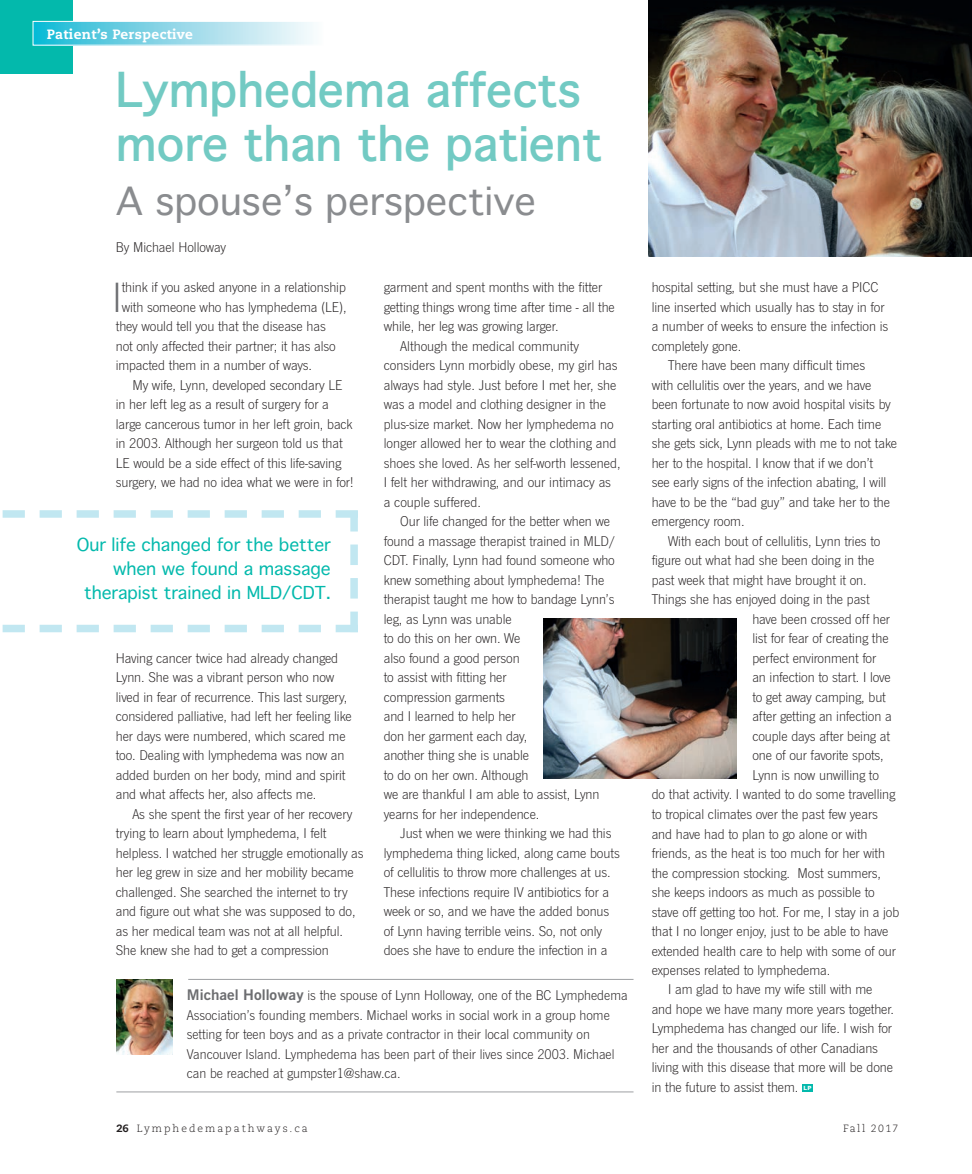
<style>
.page{position:relative;width:972px;height:1174px;background:#fff}
.page>*{position:absolute;margin:0;border:0;box-sizing:border-box;transform-origin:0 0}
.Article_Subheadings{font:700 46.5px/54px "Thonburi";letter-spacing:-.01em;color:#72cac3}
.Body_Copy_Drop_Cap{font:300 43.95px "News Gothic T";color:#6c6d70;scale:1.04 1}
.Article_Subheadings-2{font:37.5px "Thonburi";color:#8a8c8f}
.Green_Callouts{font:17.25px/24px "Thonburi";letter-spacing:-.005em;color:#03b9ac;text-align:right}
.Body_Copy{font:300 14.7px/19.5px "News Gothic T";letter-spacing:-.005em;color:#231f20;scale:1.04 1}
.Bio_Copy{font:300 14.7px/19.5px "News Gothic T";color:#231f20}
.Body_Copy_Drop_Cap-2{font:300 14.7px "News Gothic T";letter-spacing:-.005em;color:#231f20;scale:1.04 1}
.Article_Subheadings-3{font:300 14.7px "News Gothic T";color:#231f20}
.t1{font:800 13.5px "Caecilia";letter-spacing:.03em;color:#fff}
.t2{font:300 10.5px "Caecilia";letter-spacing:.19em;color:#231f20}
.t3{font:300 10.5px "Caecilia";letter-spacing:.13em;color:#231f20}
.t4{font:800 6.15px "Corporate S";color:#fff}
.s1{font-family:"News Gothic BT";font-weight:700;color:#6c6d70}
.s2{font-weight:800}
</style>
<div class="page">
<img style="left:648px;top:0;width:323px;height:256px">
<div style="left:0;top:0;width:72px;height:73px;background:#03b9ac"></div>
<svg style="left:35px;top:23px;width:278px;height:21px;background:#8cd8e8"></svg>
<div style="left:33px;top:21px;width:291px;height:25px;border:1px solid #fff"></div>
<div style="left:802px;top:1084px;width:10px;height:8px;background:#03b9ac"></div>
<hr style="left:188px;top:979px;width:445px;height:1px;background:#9d9fa2">
<hr style="left:116px;top:1091px;width:517px;height:1px;background:#9d9fa2">
<img style="left:116px;top:979px;width:56px;height:75px">
<img style="left:543px;top:618px;width:193px;height:160px">
<svg style="left:2px;top:510px;width:356px;height:122px"></svg>
<p class="t1" style="left:47px;top:25px;width:147px">Patient’s Perspective</p>
<p class="Article_Subheadings" style="left:116px;top:63px;width:488px">Lymphedema affects more than the patient</p>
<p class="Article_Subheadings-2" style="left:116px;top:170px;width:422px">A spouse’s perspective</p>
<p class="Article_Subheadings-3" style="left:116px;top:239px;width:112px">By Michael Holloway</p>
<p class="Body_Copy_Drop_Cap" style="left:112px;top:271px;width:11px">I</p>
<p class="Body_Copy_Drop_Cap-2" style="left:122px;top:279px;width:217px">think if you asked anyone in a relationship</p>
<p class="Body_Copy_Drop_Cap-2" style="left:122px;top:298px;width:218px">with someone who has lymphedema (LE),</p>
<p class="Body_Copy_Drop_Cap-2" style="left:116px;top:318px;width:203px">they would tell you that the disease has</p>
<p class="Body_Copy_Drop_Cap-2" style="left:116px;top:337px;width:213px">not only affected their partner; it has also</p>
<p class="Body_Copy_Drop_Cap-2" style="left:116px;top:357px;width:190px">impacted them in a number of ways.</p>
<p class="Body_Copy" style="left:116px;top:375px;width:230px;text-indent:16px">My wife, Lynn, developed secondary LE in her left leg as a result of surgery for a large cancerous tumor in her left groin, back in 2003. Although her surgeon told us that LE would be a side effect of this life-saving surgery, we had no idea what we were in for!</p>
<p class="Green_Callouts" style="left:77px;top:533px;width:255px">Our life changed for the better when we found a massage therapist trained in MLD/CDT.</p>
<p class="Body_Copy" style="left:116px;top:648px;width:228px">Having cancer twice had already changed Lynn. She was a vibrant person who now lived in fear of recurrence. This last surgery, considered palliative, had left her feeling like her days were numbered, which scared me too. Dealing with lymphedema was now an added burden on her body, mind and spirit and what affects her, also affects me.</p>
<p class="Body_Copy" style="left:116px;top:804px;width:239px;text-indent:16px">As she spent the first year of her recovery trying to learn about lymphedema, I felt helpless. I watched her struggle emotionally as her leg grew in size and her mobility became challenged. She searched the internet to try and figure out what she was supposed to do, as her medical team was not at all helpful.<br>She knew she had to get a compression</p>
<p class="Body_Copy" style="left:383px;top:277px;width:224px">garment and spent months with the fitter getting things wrong time after time - all the while, her leg was growing larger.</p>
<p class="Body_Copy" style="left:383px;top:336px;width:229px;text-indent:16px">Although the medical community considers Lynn morbidly obese, my girl has always had style. Just before I met her, she was a model and clothing designer in the plus-size market. Now her lymphedema no longer allowed her to wear the clothing and shoes she loved. As her self-worth lessened, I felt her withdrawing, and our intimacy as a couple suffered.</p>
<p class="Body_Copy" style="left:383px;top:511px;width:224px;text-indent:16px">Our life changed for the better when we found a massage therapist trained in MLD/<br>CDT. Finally, Lynn had found someone who knew something about lymphedema! The therapist taught me how to bandage Lynn’s leg, as Lynn was unable<br>to do this on her own. We<br>also found a good person<br>to assist with fitting her<br>compression garments<br>and I learned to help her<br>don her garment each day,<br>another thing she is unable<br>to do on her own. Although<br>we are thankful I am able to assist, Lynn yearns for her independence.</p>
<p class="Body_Copy" style="left:383px;top:823px;width:228px;text-indent:16px">Just when we were thinking we had this lymphedema thing licked, along came bouts of cellulitis to throw more challenges at us.<br>These infections require IV antibiotics for a week or so, and we have the added bonus of Lynn having terrible veins. So, not only does she have to endure the infection in a</p>
<p class="Bio_Copy" style="left:187px;top:985px;width:442px"><span class="s1">Michael Holloway</span> is the spouse of Lynn Holloway, one of the BC Lymphedema Association’s founding members. Michael works in social work in a group home setting for teen boys and as a private contractor in their local community on Vancouver Island. Lymphedema has been part of their lives since 2003. Michael can be reached at gumpster1@shaw.ca.</p>
<p class="Body_Copy" style="left:651px;top:277px;width:229px">hospital setting, but she must have a PICC line inserted which usually has to stay in for a number of weeks to ensure the infection is completely gone.</p>
<p class="Body_Copy" style="left:651px;top:355px;width:237px;text-indent:16px">There have been many difficult times<br>with cellulitis over the years, and we have been fortunate to now avoid hospital visits by starting oral antibiotics at home. Each time she gets sick, Lynn pleads with me to not take her to the hospital. I know that if we don’t<br>see early signs of the infection abating, I will have to be the “bad guy” and take her to the emergency room.</p>
<p class="Body_Copy" style="left:668px;top:531px;width:205px">With each bout of cellulitis, Lynn tries to</p>
<p class="Body_Copy" style="left:651px;top:550px;width:216px">figure out what had she been doing in the</p>
<p class="Body_Copy" style="left:651px;top:570px;width:208px">past week that might have brought it on.</p>
<p class="Body_Copy" style="left:651px;top:589px;width:211px">Things she has enjoyed doing in the past</p>
<p class="Body_Copy" style="left:752px;top:609px;width:134px">have been crossed off her</p>
<p class="Body_Copy" style="left:752px;top:628px;width:132px">list for fear of creating the</p>
<p class="Body_Copy" style="left:752px;top:648px;width:121px">perfect environment for</p>
<p class="Body_Copy" style="left:752px;top:667px;width:135px">an infection to start. I love</p>
<p class="Body_Copy" style="left:752px;top:687px;width:130px">to get away camping, but</p>
<p class="Body_Copy" style="left:752px;top:706px;width:135px">after getting an infection a</p>
<p class="Body_Copy" style="left:752px;top:726px;width:134px">couple days after being at</p>
<p class="Body_Copy" style="left:752px;top:745px;width:128px">one of our favorite spots,</p>
<p class="Body_Copy" style="left:752px;top:765px;width:123px">Lynn is now unwilling to</p>
<p class="Body_Copy" style="left:651px;top:784px;width:236px">do that activity. I wanted to do some travelling</p>
<p class="Body_Copy" style="left:651px;top:804px;width:219px">to tropical climates over the past few years</p>
<p class="Body_Copy" style="left:651px;top:823px;width:209px">and have had to plan to go alone or with</p>
<p class="Body_Copy" style="left:651px;top:843px;width:226px">friends, as the heat is too much for her with</p>
<p class="Body_Copy" style="left:651px;top:862px;width:222px">the compression stocking. Most summers,</p>
<p class="Body_Copy" style="left:651px;top:882px;width:216px">she keeps indoors as much as possible to</p>
<p class="Body_Copy" style="left:651px;top:902px;width:239px">stave off getting too hot. For me, I stay in a job</p>
<p class="Body_Copy" style="left:651px;top:921px;width:229px">that I no longer enjoy, just to be able to have</p>
<p class="Body_Copy" style="left:651px;top:941px;width:236px">extended health care to help with some of our</p>
<p class="Body_Copy" style="left:651px;top:960px;width:173px">expenses related to lymphedema.</p>
<p class="Body_Copy" style="left:651px;top:979px;width:234px;text-indent:16px">I am glad to have my wife still with me and hope we have many more years together.<br>Lymphedema has changed our life. I wish for her and the thousands of other Canadians living with this disease that more will be done in the future to assist them.</p>
<p class="t4" style="left:803px;top:1085px;width:9px">LP</p>
<p class="t2" style="left:116px;top:1122px;width:193px"><span class="s2">26</span> Lymphedemapathways.ca</p>
<p class="t3" style="left:842px;top:1122px;width:57px">Fall 2017</p>
</div>
